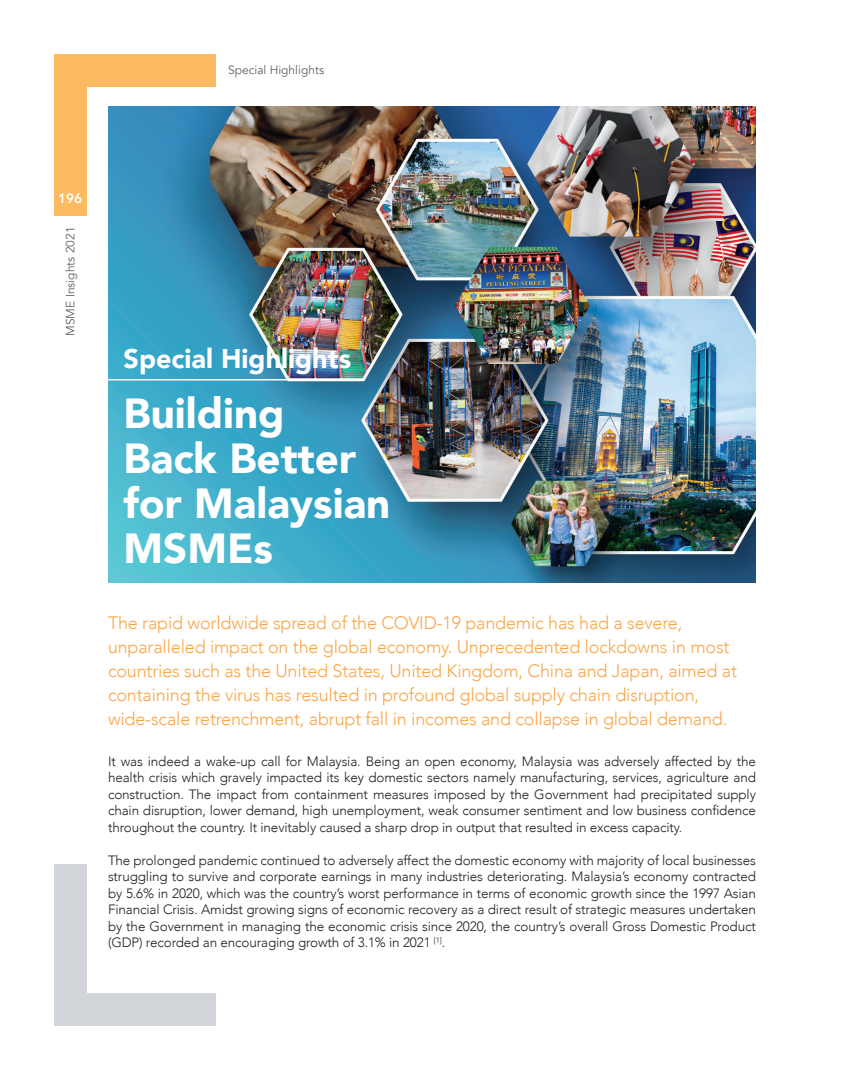
<style>
.page{position:relative;width:864px;height:1080px;background:#fff}
.page>*{position:absolute;margin:0;border:0;box-sizing:border-box;transform-origin:0 0}
.t1{font:900 42px/45px "Avenir";color:#fff}
.t2{font:900 27px "Avenir";color:#fff}
.t3{font:300 18px/24px "Avenir";letter-spacing:-.01em;color:#f9a64a}
.t4{font:300 13.5px/16.5px "Avenir";letter-spacing:-.01em;color:#231f20;text-align:justify}
.t5{font:800 13.5px "Avenir";color:#fff}
.t6{font:12px "Avenir";color:#636366}
</style>
<div class="page">
<div style="left:54px;top:993px;width:162px;height:33px;background:#d1d5da"></div>
<div style="left:54px;top:864px;width:33px;height:162px;background:#d1d5da"></div>
<div style="left:54px;top:54px;width:162px;height:33px;background:#fcba61"></div>
<div style="left:54px;top:54px;width:33px;height:162px;background:#fcba61"></div>
<img style="left:108px;top:106px;width:648px;height:476px">
<hr style="left:102px;top:379px;width:248px;height:1px;background:#fff">
<p class="t6" style="left:228px;top:62px;width:98px">Special Highlights</p>
<p class="t5" style="left:58px;top:187px;width:25px">196</p>
<p class="t6" style="left:63px;top:336px;width:111px;rotate:-90deg">MSME Insights 2021</p>
<p class="t2" style="left:124px;top:335px;width:229px">Special Highlights</p>
<p class="t1" style="left:124px;top:390px;width:163px">Building</p>
<p class="t1" style="left:124px;top:435px;width:234px">Back Better</p>
<p class="t1" style="left:124px;top:480px;width:268px">for Malaysian<br>MSMEs</p>
<p class="t3" style="left:108px;top:611px;width:631px">The rapid worldwide spread of the COVID-19 pandemic has had a severe, unparalleled impact on the global economy. Unprecedented lockdowns in most countries such as the United States, United Kingdom, China and Japan, aimed at containing the virus has resulted in profound global supply chain disruption,</p>
<p class="t3" style="left:108px;top:707px;width:621px">wide-scale retrenchment, abrupt fall in incomes and collapse in global demand.</p>
<p class="t4" style="left:108px;top:753px;width:650px">It was indeed a wake-up call for Malaysia. Being an open economy, Malaysia was adversely affected by the health crisis which gravely impacted its key domestic sectors namely manufacturing, services, agriculture and construction. The impact from containment measures imposed by the Government had precipitated supply chain disruption, lower demand, high unemployment, weak consumer sentiment and low business confidence throughout the country. It inevitably caused a sharp drop in output that resulted in excess capacity.</p>
<p class="t4" style="left:108px;top:852px;width:650px">The prolonged pandemic continued to adversely affect the domestic economy with majority of local businesses struggling to survive and corporate earnings in many industries deteriorating. Malaysia’s economy contracted by 5.6% in 2020, which was the country’s worst performance in terms of economic growth since the 1997 Asian Financial Crisis. Amidst growing signs of economic recovery as a direct result of strategic measures undertaken by the Government in managing the economic crisis since 2020, the country’s overall Gross Domestic Product (GDP) recorded an encouraging growth of 3.1% in 2021 <sup>[1]</sup>.</p>
</div>
